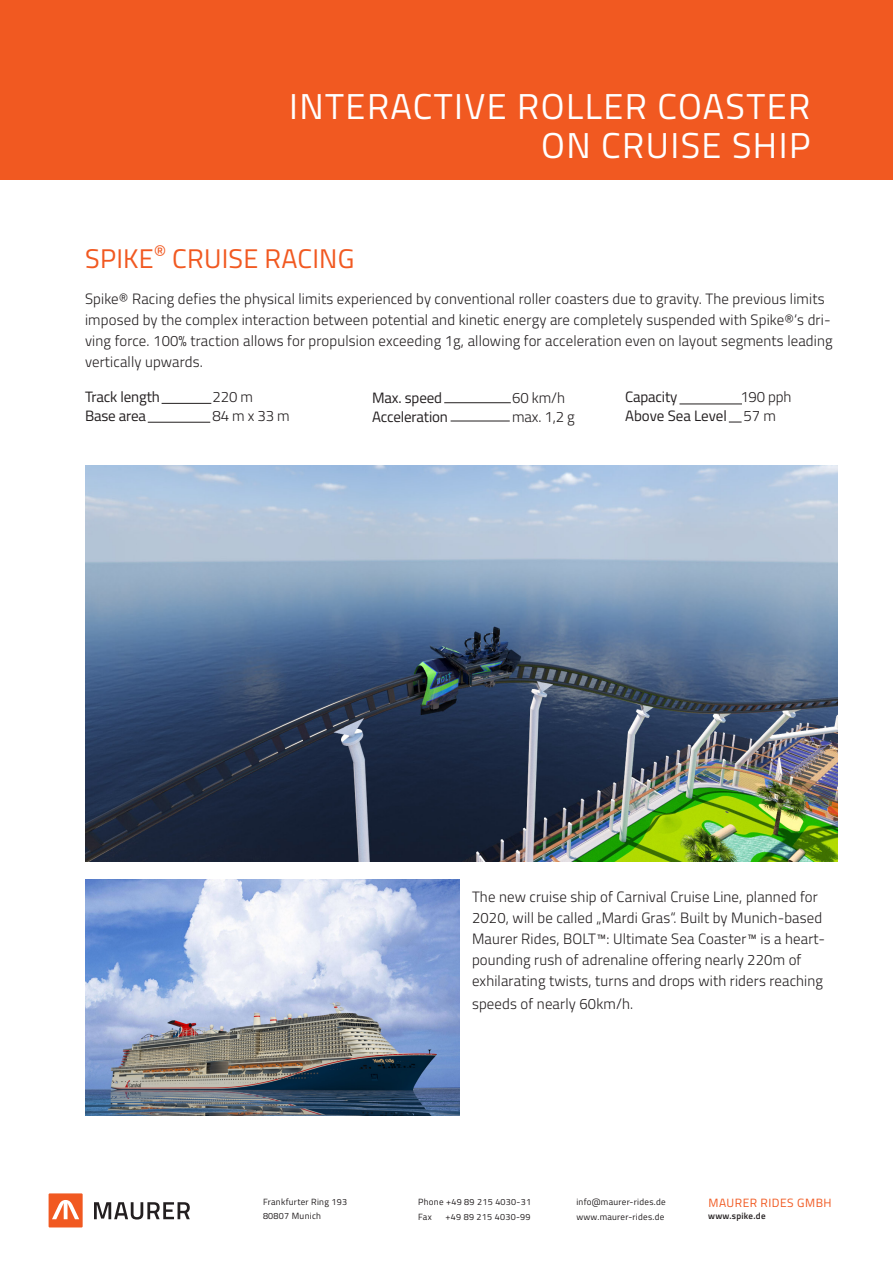
<style>
.page{position:relative;width:893px;height:1263px;background:#fff}
.page>*{position:absolute;margin:0;border:0;box-sizing:border-box;transform-origin:0 0}
.t1{font:36px "Titillium Web";letter-spacing:.04em;color:#fff}
.t2{font:27px "Titillium Web";letter-spacing:.01em;color:#f15921}
.t3{font:300 15px/21px "Titillium Web";letter-spacing:.01em;color:#231f20}
.t4{font:15px "Titillium Web";letter-spacing:-.01em;color:#231f20}
.t5{font:12px "Titillium Web";letter-spacing:.04em;color:#f15921}
.t6{font:9px/14.5px "Titillium Web";letter-spacing:.03em;color:#231f20}
.t7{font:600 9px "Titillium Web";letter-spacing:.03em;color:#231f20}
.s1{font-weight:300}
</style>
<div class="page">
<div style="left:0;top:0;width:893px;height:190px;background:#f15921"></div>
<div style="left:0;top:180px;width:893px;height:986px;background:#fff"></div>
<hr style="left:162px;top:403px;width:49px;height:1px;background:#231f20">
<hr style="left:444px;top:402px;width:67px;height:1px;background:#231f20">
<hr style="left:679px;top:404px;width:63px;height:1px;background:#231f20">
<hr style="left:148px;top:422px;width:62px;height:1px;background:#231f20">
<hr style="left:451px;top:421px;width:59px;height:1px;background:#231f20">
<img style="left:85px;top:879px;width:374px;height:237px">
<svg style="left:729px;top:422px;width:13px;height:1px"></svg>
<img style="left:85px;top:466px;width:753px;height:395px">
<svg style="left:94px;top:1202px;width:96px;height:17px"></svg>
<svg style="left:49px;top:1193px;width:34px;height:34px"></svg>
<p class="t1" style="left:289px;top:80px;width:523px">INTERACTIVE ROLLER COASTER</p>
<p class="t1" style="left:541px;top:119px;width:271px">ON CRUISE SHIP</p>
<p class="t2" style="left:85px;top:239px;width:271px">SPIKE<sup>®</sup> CRUISE RACING</p>
<p class="t3" style="left:85px;top:287px;width:749px">Spike® Racing defies the physical limits experienced by conventional roller coasters due to gravity. The previous limits imposed by the complex interaction between potential and kinetic energy are completely suspended with Spike®‘s dri&shy;ving force. 100% traction allows for propulsion exceeding 1g, allowing for acceleration even on layout segments leading vertically upwards.</p>
<p class="t4" style="left:372px;top:387px;width:72px">Max. speed</p>
<p class="t3" style="left:512px;top:387px;width:54px">60 km/h</p>
<p class="t4" style="left:372px;top:406px;width:77px">Acceleration</p>
<p class="t3" style="left:512px;top:405px;width:64px">max. 1,2 g</p>
<p class="t4" style="left:625px;top:386px;width:54px">Capacity</p>
<p class="t3" style="left:740px;top:386px;width:53px">190 pph</p>
<p class="t4" style="left:625px;top:405px;width:152px">Above Sea Level <span class="s1">57 m</span></p>
<p class="t4" style="left:85px;top:386px;width:76px">Track length</p>
<p class="t3" style="left:213px;top:386px;width:42px">220 m</p>
<p class="t4" style="left:85px;top:405px;width:63px">Base area</p>
<p class="t3" style="left:213px;top:404px;width:79px">84 m x 33 m</p>
<p class="t3" style="left:472px;top:885px;width:355px">The new cruise ship of Carnival Cruise Line, planned for 2020, will be called „Mardi Gras“. Built by Munich-based Maurer Rides, BOLT™: Ultimate Sea Coaster™ is a heart&shy;pounding rush of adrenaline offering nearly 220m of exhilarating twists, turns and drops with riders reaching</p>
<p class="t3" style="left:472px;top:992px;width:163px">speeds of nearly 60km/h.</p>
<p class="t6" style="left:263px;top:1194px;width:86px">Frankfurter Ring 193</p>
<p class="t6" style="left:263px;top:1208px;width:60px">80807 Munich</p>
<p class="t6" style="left:418px;top:1194px;width:114px">Phone +49 89 215 4030-31</p>
<p class="t6" style="left:418px;top:1209px;width:15px">Fax</p>
<p class="t6" style="left:445px;top:1209px;width:87px">+49 89 215 4030-99</p>
<p class="t6" style="left:576px;top:1194px;width:91px">info@maurer-rides.de www.maurer-rides.de</p>
<p class="t5" style="left:708px;top:1194px;width:125px">MAURER RIDES GMBH</p>
<p class="t7" style="left:708px;top:1209px;width:59px">www.spike.de</p>
</div>
